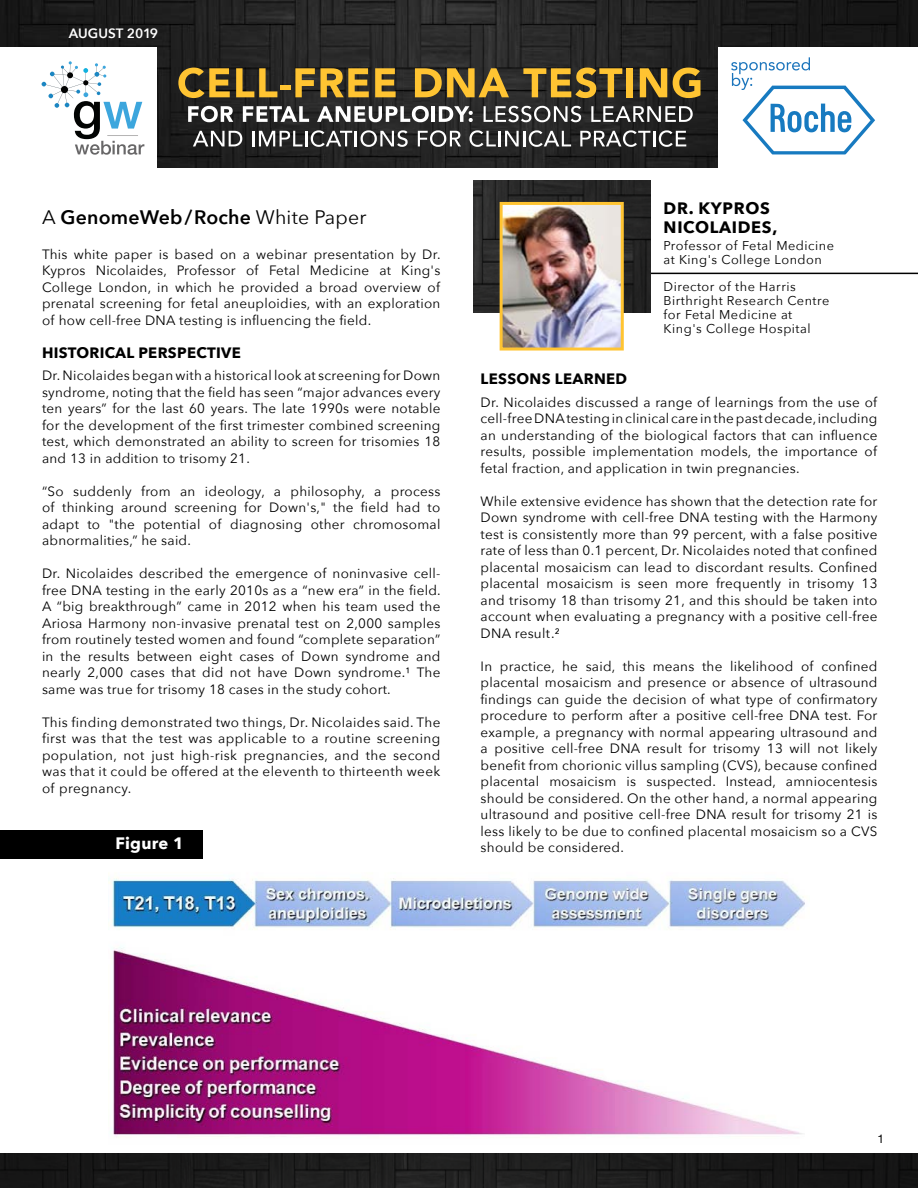
<style>
.page{position:relative;width:918px;height:1188px;background:#fff}
.page>*{position:absolute;margin:0;border:0;box-sizing:border-box;transform-origin:0 0}
.t1{font:600 19.5px "Avenir Next";letter-spacing:.01em;color:#000}
.t2{font:700 16.5px/19.5px "Avenir Next";letter-spacing:.04em;color:#000}
.t3{font:700 16.5px "Avenir Next";letter-spacing:.02em;color:#fff}
.t4{font:700 15px "Avenir Next";letter-spacing:.02em;color:#000}
.t5{font:13.5px/16.5px "Avenir Next";letter-spacing:.02em;color:#000;text-align:justify}
.t6{font:600 13.5px "Avenir Next";letter-spacing:.005em;color:#fff}
.t7{font:12.75px/13.8px "Avenir Next";letter-spacing:.04em;color:#000}
.t8{font:12px "Helvetica Neue";color:#000}
.s1{font-weight:400}
</style>
<div class="page">
<hr style="left:608px;top:273px;width:310px;height:1px;background:#000">
<img style="left:473px;top:180px;width:178px;height:133px">
<img style="left:108px;top:830px;width:702px;height:324px">
<img style="left:0;top:0;width:918px;height:168px">
<div style="left:0;top:47px;width:157px;height:124px;background:#fff"></div>
<div style="left:719px;top:47px;width:199px;height:124px;background:#fff"></div>
<img style="left:0;top:1154px;width:918px;height:34px">
<svg style="left:42px;top:61px;width:102px;height:94px"></svg>
<hr style="left:107px;top:135px;width:31px;height:1px;background:#b5b4b4">
<svg style="left:731px;top:57px;width:144px;height:97px"></svg>
<svg style="left:178px;top:68px;width:52px;height:30px"></svg>
<svg style="left:236px;top:68px;width:41px;height:29px"></svg>
<div style="left:280px;top:85px;width:10px;height:5px;background:#ffc432"></div>
<svg style="left:295px;top:68px;width:74px;height:29px"></svg>
<svg style="left:375px;top:68px;width:21px;height:29px"></svg>
<svg style="left:415px;top:68px;width:94px;height:29px"></svg>
<svg style="left:523px;top:68px;width:99px;height:30px"></svg>
<div style="left:627px;top:68px;width:6px;height:29px;background:#ffc432"></div>
<svg style="left:640px;top:68px;width:27px;height:29px"></svg>
<svg style="left:673px;top:68px;width:27px;height:30px"></svg>
<svg style="left:188px;top:106px;width:45px;height:16px"></svg>
<svg style="left:243px;top:106px;width:66px;height:16px"></svg>
<svg style="left:317px;top:106px;width:112px;height:16px"></svg>
<hr style="left:432px;top:106px;width:3px;height:16px;background:#fff">
<svg style="left:439px;top:106px;width:34px;height:16px"></svg>
<svg style="left:484px;top:106px;width:97px;height:16px"></svg>
<svg style="left:591px;top:106px;width:102px;height:16px"></svg>
<svg style="left:193px;top:131px;width:49px;height:15px"></svg>
<hr style="left:252px;top:131px;width:3px;height:15px;background:#fff">
<svg style="left:259px;top:130px;width:149px;height:17px"></svg>
<svg style="left:418px;top:130px;width:43px;height:17px"></svg>
<svg style="left:469px;top:130px;width:27px;height:17px"></svg>
<hr style="left:498px;top:131px;width:3px;height:15px;background:#fff">
<svg style="left:505px;top:130px;width:66px;height:17px"></svg>
<svg style="left:580px;top:130px;width:106px;height:17px"></svg>
<img style="left:504px;top:206px;width:116px;height:141px">
<div style="left:500px;top:202px;width:124px;height:149px;border:3px solid #ffc432"></div>
<div style="left:0;top:830px;width:202px;height:28px;background:#000"></div>
<p class="t6" style="left:69px;top:22px;width:91px">AUGUST 2019</p>
<h1 class="t1" style="left:42px;top:200px;width:326px"><span class="s1">A</span> GenomeWeb/Roche <span class="s1">White Paper</span></h1>
<p class="t5" style="left:42px;top:245px;width:400px">This white paper is based on a webinar presentation by Dr.<br>Kypros Nicolaides, Professor of Fetal Medicine at King's College London, in which he provided a broad overview of prenatal screening for fetal aneuploidies, with an exploration of how cell-free DNA testing is influencing the field.</p>
<p class="t4" style="left:42px;top:340px;width:200px">HISTORICAL PERSPECTIVE</p>
<p class="t5" style="left:42px;top:367px;width:400px">Dr. Nicolaides began with a historical look at screening for Down syndrome, noting that the field has seen “major advances every ten years” for the last 60 years. The late 1990s were notable for the development of the first trimester combined screening test, which demonstrated an ability to screen for trisomies 18 and 13 in addition to trisomy 21.</p>
<p class="t5" style="left:42px;top:482px;width:400px">“So suddenly from an ideology, a philosophy, a process of thinking around screening for Down's," the field had to adapt to "the potential of diagnosing other chromosomal abnormalities,” he said.</p>
<p class="t5" style="left:42px;top:565px;width:400px">Dr. Nicolaides described the emergence of noninvasive cell&shy;free DNA testing in the early 2010s as a “new era” in the field.<br>A “big breakthrough” came in 2012 when his team used the Ariosa Harmony non-invasive prenatal test on 2,000 samples from routinely tested women and found “complete separation” in the results between eight cases of Down syndrome and nearly 2,000 cases that did not have Down syndrome.¹ The same was true for trisomy 18 cases in the study cohort.</p>
<p class="t5" style="left:42px;top:713px;width:400px">This finding demonstrated two things, Dr. Nicolaides said. The first was that the test was applicable to a routine screening population, not just high-risk pregnancies, and the second was that it could be offered at the eleventh to thirteenth week of pregnancy.</p>
<p class="t3" style="left:116px;top:829px;width:70px">Figure 1</p>
<p class="t2" style="left:664px;top:198px;width:115px">DR. KYPROS<br>NICOLAIDES,</p>
<p class="t7" style="left:664px;top:238px;width:172px">Professor of Fetal Medicine at King's College London</p>
<p class="t7" style="left:664px;top:280px;width:167px">Director of the Harris<br>Birthright Research Centre for Fetal Medicine at<br>King's College Hospital</p>
<p class="t4" style="left:481px;top:366px;width:148px">LESSONS LEARNED</p>
<p class="t5" style="left:481px;top:393px;width:398px">Dr. Nicolaides discussed a range of learnings from the use of cell-free DNA testing in clinical care in the past decade, including an understanding of the biological factors that can influence results, possible implementation models, the importance of fetal fraction, and application in twin pregnancies.</p>
<p class="t5" style="left:481px;top:492px;width:398px">While extensive evidence has shown that the detection rate for Down syndrome with cell-free DNA testing with the Harmony test is consistently more than 99 percent, with a false positive rate of less than 0.1 percent, Dr. Nicolaides noted that confined placental mosaicism can lead to discordant results. Confined placental mosaicism is seen more frequently in trisomy 13 and trisomy 18 than trisomy 21, and this should be taken into account when evaluating a pregnancy with a positive cell-free DNA result.²</p>
<p class="t5" style="left:481px;top:657px;width:398px">In practice, he said, this means the likelihood of confined placental mosaicism and presence or absence of ultrasound findings can guide the decision of what type of confirmatory procedure to perform after a positive cell-free DNA test. For example, a pregnancy with normal appearing ultrasound and a positive cell-free DNA result for trisomy 13 will not likely benefit from chorionic villus sampling (CVS), because confined placental mosaicism is suspected. Instead, amniocentesis should be considered. On the other hand, a normal appearing ultrasound and positive cell-free DNA result for trisomy 21 is less likely to be due to confined placental mosaicism so a CVS should be considered.</p>
<p class="t8" style="left:878px;top:1131px;width:8px">1</p>
</div>
